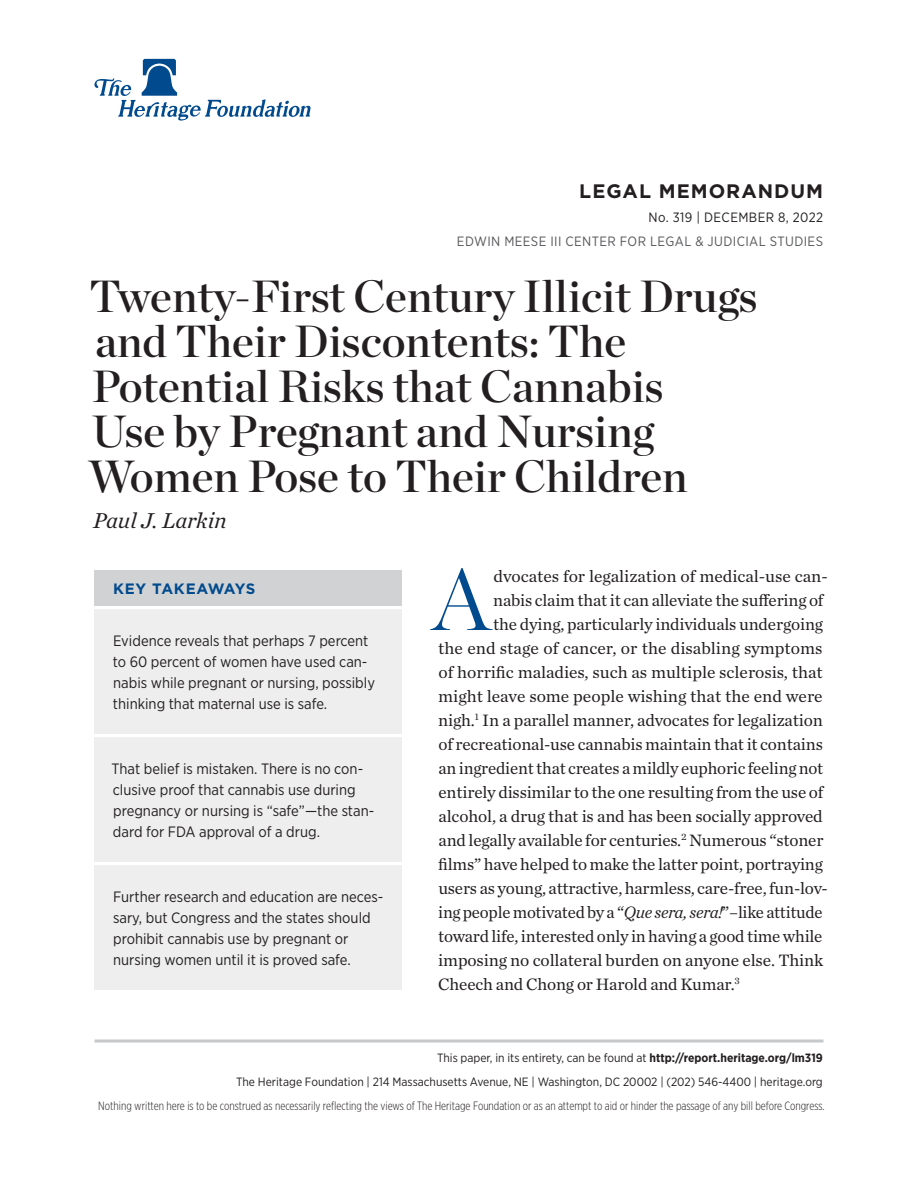
<style>
.page{position:relative;width:918px;height:1188px;background:#fff}
.page>*{position:absolute;margin:0;border:0;box-sizing:border-box;transform-origin:0 0}
.Body_Text___DROP_CAP{font:300 86.1px "Chronicle Display";color:#004a8d}
.Paper_Title{font:45px/45px "Chronicle Display Semi";color:#231f20}
.Byline{font:italic 22.5px "Chronicle Text G1";color:#231f20}
.t1{font:700 19.5px "Gotham";letter-spacing:.05em;color:#231f20}
.Body_Text___DROP_CAP-2{font:17.25px "Chronicle Text G1";letter-spacing:-.01em;color:#231f20}
.Key_Takeaways{font:15px/21px "Gotham Narrow";color:#231f20}
.Key_Takeaways___HEAD{font:700 15px "Gotham";letter-spacing:.03em;color:#004a8d}
.t2{font:13.5px "Gotham Narrow";letter-spacing:.03em;color:#57585a}
.t3{font:13.5px "Gotham Narrow";letter-spacing:.03em;color:#231f20}
.t4{font:12px/24px "Gotham Narrow";color:#231f20;text-align:right}
.t5{font:300 12px "Gotham X Narrow";color:#231f20}
.s1{font-style:italic}
.s2{font-weight:700}
</style>
<div class="page">
<hr style="left:94px;top:1040px;width:730px;height:2px;background:#c7c8ca">
<svg style="left:94px;top:59px;width:216px;height:62px"></svg>
<div style="left:94px;top:609px;width:308px;height:125px;background:#eeeeef"></div>
<div style="left:94px;top:570px;width:308px;height:36px;background:#d1d2d4"></div>
<div style="left:94px;top:737px;width:308px;height:125px;background:#eeeeef"></div>
<div style="left:94px;top:865px;width:308px;height:125px;background:#eeeeef"></div>
<p class="t1" style="left:579px;top:178px;width:245px">LEGAL MEMORANDUM</p>
<p class="t3" style="left:649px;top:209px;width:176px">No. 319 | December 8, 2022</p>
<p class="t2" style="left:457px;top:233px;width:57px">EDWIN MEE</p>
<p class="t2" style="left:531px;top:233px;width:294px">SE III CENTER FOR LEGAL &amp; JUDICIAL STUDIES</p>
<p class="Paper_Title" style="left:88px;top:271px;width:671px">Twenty-First Century Illicit Drugs and Their Discontents: The<br>Potential Risks that Cannabis<br>Use by Pregnant and Nursing<br>Women Pose to Their Children</p>
<p class="Byline" style="left:93px;top:503px;width:135px">Paul J. Larkin</p>
<p class="Key_Takeaways___HEAD" style="left:113px;top:579px;width:144px">KEY TAKEAWAYS</p>
<p class="Key_Takeaways" style="left:113px;top:630px;width:264px">Evidence reveals that perhaps 7 percent to 60 percent of women have used can&shy;nabis while pregnant or nursing, possibly thinking that maternal use is safe.</p>
<p class="Key_Takeaways" style="left:112px;top:758px;width:264px">That belief is mistaken. There is no con&shy;clusive proof that cannabis use during pregnancy or nursing is “safe”—the stan&shy;dard for FDA approval of a drug.</p>
<p class="Key_Takeaways" style="left:113px;top:886px;width:272px">Further research and education are neces&shy;sary, but Congress and the states should prohibit cannabis use by pregnant or nursing women until it is proved safe.</p>
<p class="Body_Text___DROP_CAP" style="left:432px;top:534px;width:60px">A</p>
<p class="Body_Text___DROP_CAP-2" style="left:493px;top:563px;width:336px">dvocates for legalization of medical-use can-</p>
<p class="Body_Text___DROP_CAP-2" style="left:493px;top:587px;width:332px">nabis claim that it can alleviate the suffering of</p>
<p class="Body_Text___DROP_CAP-2" style="left:493px;top:611px;width:331px">the dying, particularly individuals undergoing</p>
<p class="Body_Text___DROP_CAP-2" style="left:438px;top:635px;width:386px">the end stage of cancer, or the disabling symptoms</p>
<p class="Body_Text___DROP_CAP-2" style="left:438px;top:659px;width:386px">of horrific maladies, such as multiple sclerosis, that</p>
<p class="Body_Text___DROP_CAP-2" style="left:438px;top:683px;width:386px">might leave some people wishing that the end were</p>
<p class="Body_Text___DROP_CAP-2" style="left:438px;top:707px;width:386px">nigh.<sup>1</sup> In a parallel manner, advocates for legalization</p>
<p class="Body_Text___DROP_CAP-2" style="left:438px;top:731px;width:386px">of recreational-use cannabis maintain that it contains</p>
<p class="Body_Text___DROP_CAP-2" style="left:439px;top:755px;width:386px">an ingredient that creates a mildly euphoric feeling not</p>
<p class="Body_Text___DROP_CAP-2" style="left:438px;top:779px;width:387px">entirely dissimilar to the one resulting from the use of</p>
<p class="Body_Text___DROP_CAP-2" style="left:439px;top:803px;width:386px">alcohol, a drug that is and has been socially approved</p>
<p class="Body_Text___DROP_CAP-2" style="left:439px;top:827px;width:386px">and legally available for centuries.<sup>2</sup> Numerous “stoner</p>
<p class="Body_Text___DROP_CAP-2" style="left:438px;top:851px;width:386px">films” have helped to make the latter point, portraying</p>
<p class="Body_Text___DROP_CAP-2" style="left:438px;top:875px;width:391px">users as young, attractive, harmless, care-free, fun-lov-</p>
<p class="Body_Text___DROP_CAP-2" style="left:438px;top:899px;width:386px">ing people motivated by a “<span class="s1">Que sera, sera!</span>”–like attitude</p>
<p class="Body_Text___DROP_CAP-2" style="left:438px;top:923px;width:386px">toward life, interested only in having a good time while</p>
<p class="Body_Text___DROP_CAP-2" style="left:438px;top:947px;width:387px">imposing no collateral burden on anyone else. Think</p>
<p class="Body_Text___DROP_CAP-2" style="left:438px;top:971px;width:303px">Cheech and Chong or Harold and Kumar.<sup>3</sup></p>
<p class="t4" style="left:236px;top:1046px;width:588px">This paper, in its entirety, can be found at <span class="s2">http://report.heritage.org/lm319<br></span>The Heritage Foundation | 214 Massachusetts Avenue, NE | Washington, DC 20002 | (202) 546-4400 | heritage.org</p>
<p class="t5" style="left:98px;top:1099px;width:728px">Nothing written here is to be construed as necessarily reflecting the views of The Heritage Foundation or as an attempt to aid or hinder the passage of any bill before Congress.</p>
</div>
